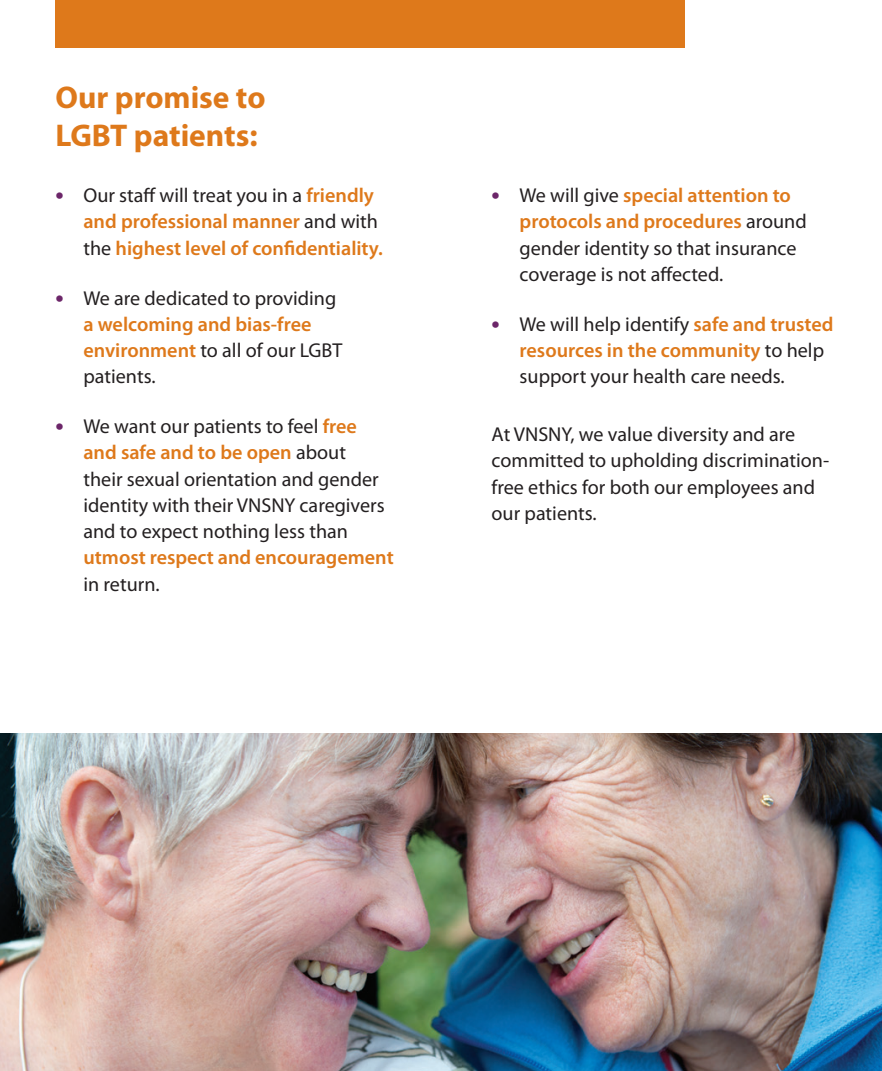
<style>
.page{position:relative;width:882px;height:1071px;background:#fff}
.page>*{position:absolute;margin:0;border:0;box-sizing:border-box;transform-origin:0 0}
.Heading{font:700 31.5px/38.5px "Myriad Pro";color:#de791b}
.Bullet{font:20.12px/26.2px "Myriad Pro";color:#231f20}
.Bullet-2{font:600 20.12px/26.2px "Myriad Pro";color:#de791b}
.s1{font-weight:700;font-size:24.5px;color:#6c2669}
.s2{font-weight:400;color:#231f20}
.s3{font-weight:600;color:#de791b}
</style>
<div class="page">
<div style="left:55px;top:0;width:630px;height:47px;background:#de791b"></div>
<img style="left:0;top:734px;width:882px;height:337px">
<p class="Heading" style="left:55px;top:77px;width:212px">Our promise to<br>LGBT patients:</p>
<p class="Bullet-2" style="left:83px;top:182px;width:301px;text-indent:-28px"><span class="s1">•</span> <span class="s2">Our staff will treat you in a</span> friendly and professional manner <span class="s2">and with the</span> highest level of confidentiality.</p>
<p class="Bullet" style="left:83px;top:284px;width:260px;text-indent:-28px"><span class="s1">•</span> We are dedicated to providing <span class="s3">a welcoming and bias-free environment</span> to all of our LGBT patients.</p>
<p class="Bullet" style="left:83px;top:413px;width:312px;text-indent:-28px"><span class="s1">•</span> We want our patients to feel <span class="s3">free and safe and to be open</span> about<br>their sexual orientation and gender identity with their VNSNY caregivers and to expect nothing less than <span class="s3">utmost respect and encouragement </span>in return.</p>
<p class="Bullet" style="left:520px;top:182px;width:289px;text-indent:-28px"><span class="s1">•</span> We will give <span class="s3">special attention to protocols and procedures</span> around gender identity so that insurance coverage is not affected.</p>
<p class="Bullet" style="left:520px;top:311px;width:315px;text-indent:-28px"><span class="s1">•</span> We will help identify <span class="s3">safe and trusted resources in the community</span> to help support your health care needs.</p>
<p class="Bullet" style="left:492px;top:421px;width:339px">At VNSNY, we value diversity and are committed to upholding discrimination&shy;free ethics for both our employees and our patients.</p>
</div>
